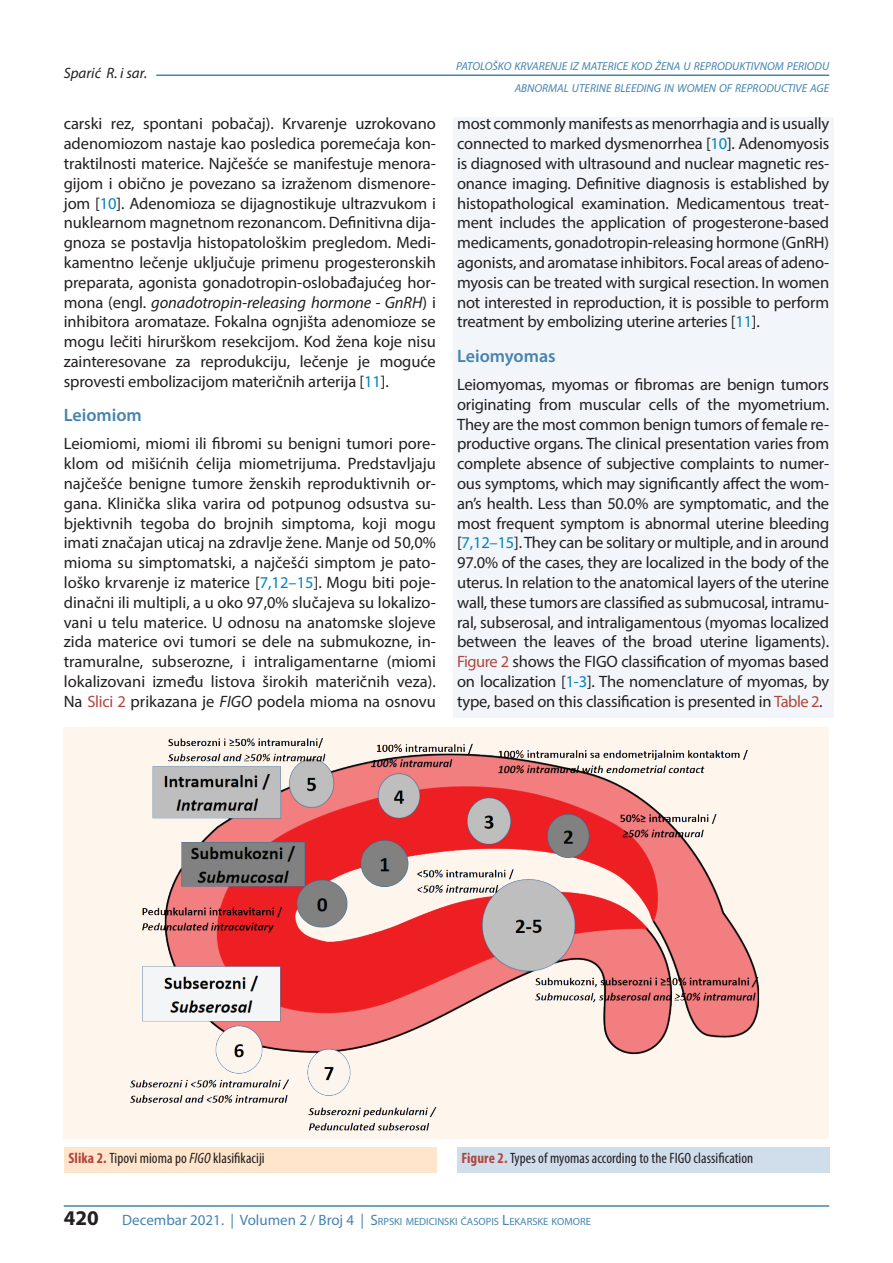
<style>
.page{position:relative;width:893px;height:1263px;background:#fff}
.page>*{position:absolute;margin:0;border:0;box-sizing:border-box;transform-origin:0 0}
.t1{font:700 21px "Myriad Pro";color:#231f20}
.t2{font:600 18px "Myriad Pro";color:#4584af}
.t3{font:16.5px/19.8px "Myriad Pro";letter-spacing:-.01em;color:#231f20;text-align:justify}
.t4{font:condensed 15px "Myriad Pro";letter-spacing:.005em;color:#231f20}
.t5{font:italic 15px "Myriad Pro";color:#231f20}
.t6{font:italic 11.55px/21.3px "Myriad Pro";color:#4584af;text-align:right}
.t7{font:10.5px "Myriad Pro";color:#4584af}
.s1{color:#0084ba}
.s2{font-style:italic}
.s3{color:#b1473d}
.s4{font-weight:700;color:#b1473d}
.s5{font-size:15px}
</style>
<div class="page">
<div style="left:453px;top:117px;width:380px;height:1057px;background:#f2f6fa"></div>
<hr style="left:64px;top:1205px;width:765px;height:2px;background:#4584af">
<hr style="left:156px;top:75px;width:673px;height:1px;background:#4584af">
<div style="left:49px;top:719px;width:816px;height:472px;background:#fff"></div>
<div style="left:64px;top:1147px;width:372px;height:26px;background:#fee5cb"></div>
<div style="left:457px;top:1147px;width:372px;height:26px;background:#d0ddeb"></div>
<div style="left:64px;top:727px;width:765px;height:411px;background:#fef5ec"></div>
<img style="left:130px;top:737px;width:630px;height:394px">
<p class="t5" style="left:64px;top:64px;width:85px">Sparić R. i sar.</p>
<p class="t3" style="left:64px;top:114px;width:374px">carski rez, spontani pobačaj). Krvarenje uzrokovano adenomiozom nastaje kao posledica poremećaja kon&shy;traktilnosti materice. Najčešće se manifestuje menora&shy;gijom i obično je povezano sa izraženom dismenore&shy;jom [<span class="s1">10</span>]. Adenomioza se dijagnostikuje ultrazvukom i nuklearnom magnetnom rezonancom. Definitivna dija&shy;gnoza se postavlja histopatološkim pregledom. Medi&shy;kamentno lečenje uključuje primenu progesteronskih preparata, agonista gonadotropin-oslobađajućeg hor&shy;mona (engl. <span class="s2">gonadotropin-releasing hormone - GnRH</span>) i inhibitora aromataze. Fokalna ognjišta adenomioze se mogu lečiti hirurškom resekcijom. Kod žena koje nisu zainteresovane za reprodukciju, lečenje je moguće sprovesti embolizacijom materičnih arterija [<span class="s1">11</span>].</p>
<p class="t2" style="left:64px;top:404px;width:80px">Leiomiom</p>
<p class="t3" style="left:64px;top:434px;width:374px">Leiomiomi, miomi ili fibromi su benigni tumori pore&shy;klom od mišićnih ćelija miometrijuma. Predstavljaju najčešće benigne tumore ženskih reproduktivnih or&shy;gana. Klinička slika varira od potpunog odsustva su&shy;bjektivnih tegoba do brojnih simptoma, koji mogu imati značajan uticaj na zdravlje žene. Manje od 50,0% mioma su simptomatski, a najčešći simptom je pato&shy;loško krvarenje iz materice [<span class="s1">7,12–15</span>]. Mogu biti poje&shy;dinačni ili multipli, a u oko 97,0% slučajeva su lokalizo&shy;vani u telu materice. U odnosu na anatomske slojeve zida materice ovi tumori se dele na submukozne, in&shy;tramuralne, subserozne, i intraligamentarne (miomi lokalizovani između listova širokih materičnih veza).<br>Na <span class="s3">Slici 2</span> prikazana je <span class="s2">FIGO</span> podela mioma na osnovu</p>
<p class="t6" style="left:456px;top:56px;width:374px">PATOLOŠKO KRVARENJE IZ MATERICE KOD ŽENA U REPRODUKTIVNOM PERIODU<br>ABNORMAL UTERINE BLEEDING IN WOMEN OF REPRODUCTIVE AGE</p>
<p class="t3" style="left:457px;top:114px;width:374px">most commonly manifests as menorrhagia and is usually connected to marked dysmenorrhea [<span class="s1">10</span>]. Adenomyosis is diagnosed with ultrasound and nuclear magnetic res&shy;onance imaging. Definitive diagnosis is established by histopathological examination. Medicamentous treat&shy;ment includes the application of progesterone-based medicaments, gonadotropin-releasing hormone (GnRH) agonists, and aromatase inhibitors. Focal areas of adeno&shy;myosis can be treated with surgical resection. In women not interested in reproduction, it is possible to perform treatment by embolizing uterine arteries [<span class="s1">11</span>].</p>
<p class="t2" style="left:457px;top:344px;width:100px">Leiomyomas</p>
<p class="t3" style="left:457px;top:374px;width:374px">Leiomyomas, myomas or fibromas are benign tumors originating from muscular cells of the myometrium.<br>They are the most common benign tumors of female re&shy;productive organs. The clinical presentation varies from complete absence of subjective complaints to numer&shy;ous symptoms, which may significantly affect the wom&shy;an’s health. Less than 50.0% are symptomatic, and the most frequent symptom is abnormal uterine bleeding [<span class="s1">7,12–15</span>]. They can be solitary or multiple, and in around 97.0% of the cases, they are localized in the body of the uterus. In relation to the anatomical layers of the uterine wall, these tumors are classified as submucosal, intramu&shy;ral, subserosal, and intraligamentous (myomas localized between the leaves of the broad uterine ligaments).<br><span class="s3">Figure 2</span> shows the FIGO classification of myomas based on localization [<span class="s1">1-3</span>]. The nomenclature of myomas, by type, based on this classification is presented in <span class="s3">Table 2</span>.</p>
<p class="t4" style="left:69px;top:1149px;width:198px"><span class="s4">Slika 2.</span> Tipovi mioma po <span class="s2">FIGO</span> klasifikaciji</p>
<p class="t4" style="left:461px;top:1149px;width:293px"><span class="s4">Figure 2.</span> Types of myomas according to the FIGO classification</p>
<p class="t1" style="left:64px;top:1204px;width:36px">420</p>
<p class="t7" style="left:122px;top:1215px;width:470px"><span class="s5">Decembar 2021. | Volumen 2 / Broj 4 |</span> <span class="s5">S</span>RPSKI MEDICINSKI ČASOPIS <span class="s5">L</span>EKARSKE KOMORE</p>
</div>
